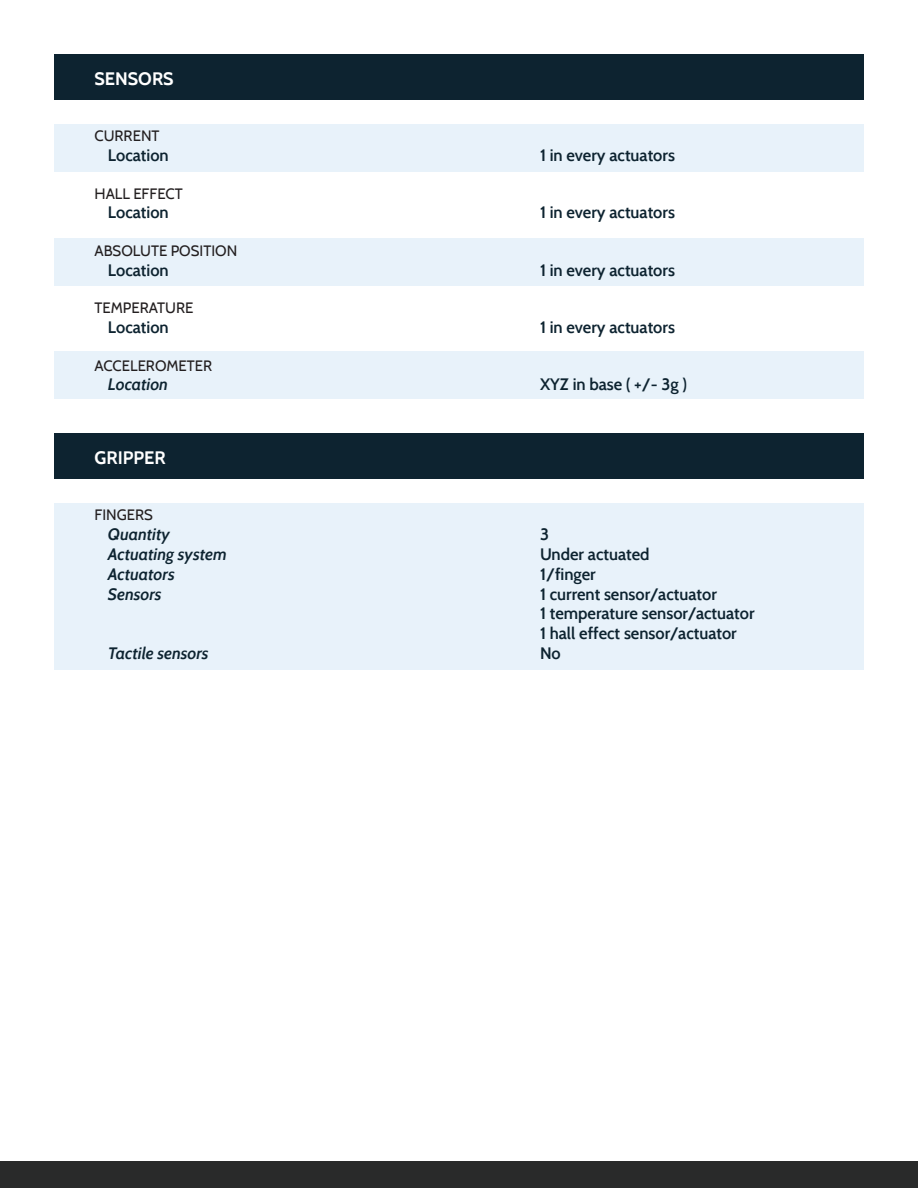
<style>
.page{position:relative;width:918px;height:1188px;background:#fff}
.page>*{position:absolute;margin:0;border:0;box-sizing:border-box;transform-origin:0 0}
.t1{font:700 18px "Cabin";color:#fff}
.t2{font:600 16.5px "Cabin";color:#0d2330}
.t3{font:italic 600 16.5px "Cabin";color:#0d2330}
.t4{font:15px "Cabin";color:#231f20}
</style>
<div class="page">
<div style="left:54px;top:124px;width:810px;height:48px;background:#e8f2fa"></div>
<div style="left:54px;top:238px;width:810px;height:47px;background:#e8f2fa"></div>
<div style="left:54px;top:351px;width:810px;height:48px;background:#e8f2fa"></div>
<div style="left:54px;top:54px;width:810px;height:45px;background:#0d2330"></div>
<div style="left:0;top:1161px;width:918px;height:27px;background:#292a2a"></div>
<div style="left:54px;top:503px;width:810px;height:167px;background:#e8f2fa"></div>
<div style="left:54px;top:433px;width:810px;height:45px;background:#0d2330"></div>
<p class="t1" style="left:94px;top:68px;width:81px">SENSORS</p>
<p class="t4" style="left:94px;top:127px;width:67px">CURRENT</p>
<p class="t2" style="left:108px;top:145px;width:62px">Location</p>
<p class="t2" style="left:540px;top:145px;width:137px">1 in every actuators</p>
<p class="t4" style="left:94px;top:184px;width:90px">HALL EFFECT</p>
<p class="t2" style="left:108px;top:203px;width:62px">Location</p>
<p class="t2" style="left:540px;top:203px;width:137px">1 in every actuators</p>
<p class="t4" style="left:94px;top:241px;width:144px">ABSOLUTE POSITION</p>
<p class="t2" style="left:108px;top:260px;width:62px">Location</p>
<p class="t2" style="left:540px;top:260px;width:137px">1 in every actuators</p>
<p class="t4" style="left:94px;top:299px;width:100px">TEMPERATURE</p>
<p class="t2" style="left:108px;top:317px;width:62px">Location</p>
<p class="t2" style="left:540px;top:317px;width:137px">1 in every actuators</p>
<p class="t4" style="left:94px;top:356px;width:119px">ACCELEROMETER</p>
<p class="t3" style="left:108px;top:375px;width:62px">Location</p>
<p class="t2" style="left:540px;top:375px;width:148px">XYZ in base ( +/- 3g )</p>
<p class="t1" style="left:94px;top:447px;width:73px">GRIPPER</p>
<p class="t4" style="left:94px;top:506px;width:60px">FINGERS</p>
<p class="t3" style="left:108px;top:524px;width:63px">Quantity</p>
<p class="t2" style="left:540px;top:524px;width:10px">3</p>
<p class="t3" style="left:108px;top:544px;width:120px">Actuating system</p>
<p class="t2" style="left:540px;top:544px;width:111px">Under actuated</p>
<p class="t3" style="left:108px;top:564px;width:68px">Actuators</p>
<p class="t2" style="left:540px;top:564px;width:57px">1/finger</p>
<p class="t3" style="left:108px;top:584px;width:55px">Sensors</p>
<p class="t2" style="left:540px;top:584px;width:178px">1 current sensor/actuator</p>
<p class="t2" style="left:540px;top:604px;width:216px">1 temperature sensor/actuator</p>
<p class="t2" style="left:540px;top:623px;width:198px">1 hall effect sensor/actuator</p>
<p class="t3" style="left:108px;top:643px;width:102px">Tactile sensors</p>
<p class="t2" style="left:540px;top:643px;width:22px">No</p>
</div>
